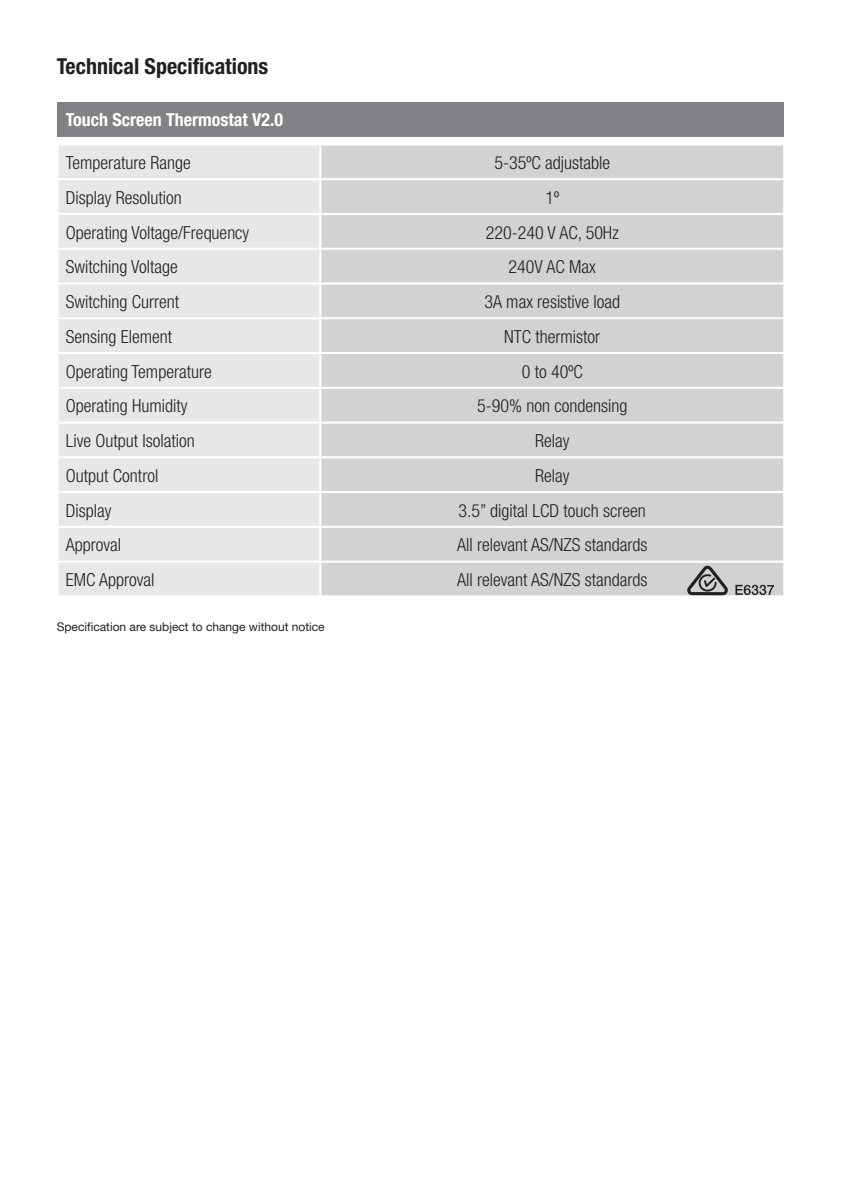
<style>
.page{position:relative;width:842px;height:1191px;background:#fff}
.page>*{position:absolute;margin:0;border:0;box-sizing:border-box;transform-origin:0 0}
.t1{font:700 condensed 22px "Helvetica Neue";color:#231f20}
.t2{font:300 condensed 18px "Helvetica Neue";color:#231f20}
.t3{font:700 condensed 18px "Helvetica Neue";color:#fff}
.t4{font:12px "Helvetica Neue";color:#231f20}
</style>
<div class="page">
<div style="left:58px;top:102px;width:726px;height:35px;background:#808285"></div>
<div style="left:59px;top:145px;width:260px;height:450px;background:#e6e7e9"></div>
<div style="left:321px;top:145px;width:462px;height:450px;background:#d1d2d4"></div>
<hr style="left:57px;top:178px;width:263px;height:2px;background:#fff">
<hr style="left:57px;top:213px;width:263px;height:2px;background:#fff">
<hr style="left:57px;top:248px;width:263px;height:2px;background:#fff">
<hr style="left:57px;top:282px;width:263px;height:2px;background:#fff">
<hr style="left:57px;top:317px;width:263px;height:2px;background:#fff">
<hr style="left:57px;top:352px;width:263px;height:2px;background:#fff">
<hr style="left:57px;top:387px;width:263px;height:2px;background:#fff">
<hr style="left:57px;top:421px;width:263px;height:2px;background:#fff">
<hr style="left:57px;top:456px;width:263px;height:2px;background:#fff">
<hr style="left:57px;top:491px;width:263px;height:2px;background:#fff">
<hr style="left:57px;top:526px;width:263px;height:2px;background:#fff">
<hr style="left:57px;top:560px;width:263px;height:2px;background:#fff">
<hr style="left:320px;top:178px;width:465px;height:2px;background:#fff">
<hr style="left:320px;top:213px;width:465px;height:2px;background:#fff">
<hr style="left:320px;top:248px;width:465px;height:2px;background:#fff">
<hr style="left:320px;top:282px;width:465px;height:2px;background:#fff">
<hr style="left:320px;top:317px;width:465px;height:2px;background:#fff">
<hr style="left:320px;top:352px;width:465px;height:2px;background:#fff">
<hr style="left:320px;top:387px;width:465px;height:2px;background:#fff">
<hr style="left:320px;top:421px;width:465px;height:2px;background:#fff">
<hr style="left:320px;top:456px;width:465px;height:2px;background:#fff">
<hr style="left:320px;top:491px;width:465px;height:2px;background:#fff">
<hr style="left:320px;top:526px;width:465px;height:2px;background:#fff">
<hr style="left:320px;top:560px;width:465px;height:2px;background:#fff">
<svg style="left:687px;top:566px;width:41px;height:29px"></svg>
<svg style="left:735px;top:585px;width:39px;height:10px"></svg>
<p class="t1" style="left:57px;top:58px;width:213px">Technical Specifications</p>
<p class="t3" style="left:66px;top:114px;width:219px">Touch Screen Thermostat V2.0</p>
<p class="t2" style="left:66px;top:156px;width:126px">Temperature Range</p>
<p class="t2" style="left:494px;top:156px;width:117px">5-35ºC adjustable</p>
<p class="t2" style="left:66px;top:191px;width:117px">Display Resolution</p>
<p class="t2" style="left:545px;top:191px;width:15px">1º</p>
<p class="t2" style="left:66px;top:226px;width:185px">Operating Voltage/Frequency</p>
<p class="t2" style="left:486px;top:226px;width:134px">220-240 V AC, 50Hz</p>
<p class="t2" style="left:66px;top:260px;width:113px">Switching Voltage</p>
<p class="t2" style="left:509px;top:260px;width:89px">240V AC Max</p>
<p class="t2" style="left:66px;top:295px;width:115px">Switching Current</p>
<p class="t2" style="left:484px;top:295px;width:137px">3A max resistive load</p>
<p class="t2" style="left:66px;top:330px;width:108px">Sensing Element</p>
<p class="t2" style="left:504px;top:330px;width:97px">NTC thermistor</p>
<p class="t2" style="left:66px;top:365px;width:147px">Operating Temperature</p>
<p class="t2" style="left:522px;top:365px;width:62px">0 to 40ºC</p>
<p class="t2" style="left:66px;top:399px;width:123px">Operating Humidity</p>
<p class="t2" style="left:477px;top:399px;width:152px">5-90% non condensing</p>
<p class="t2" style="left:66px;top:434px;width:130px">Live Output Isolation</p>
<p class="t2" style="left:535px;top:434px;width:36px">Relay</p>
<p class="t2" style="left:66px;top:469px;width:94px">Output Control</p>
<p class="t2" style="left:535px;top:469px;width:36px">Relay</p>
<p class="t2" style="left:66px;top:504px;width:47px">Display</p>
<p class="t2" style="left:459px;top:504px;width:189px">3.5” digital LCD touch screen</p>
<p class="t2" style="left:66px;top:538px;width:57px">Approval</p>
<p class="t2" style="left:457px;top:538px;width:192px">All relevant AS/NZS standards</p>
<p class="t2" style="left:66px;top:573px;width:90px">EMC Approval</p>
<p class="t2" style="left:457px;top:573px;width:192px">All relevant AS/NZS standards</p>
<p class="t4" style="left:57px;top:622px;width:270px">Specification are subject to change without notice</p>
</div>
